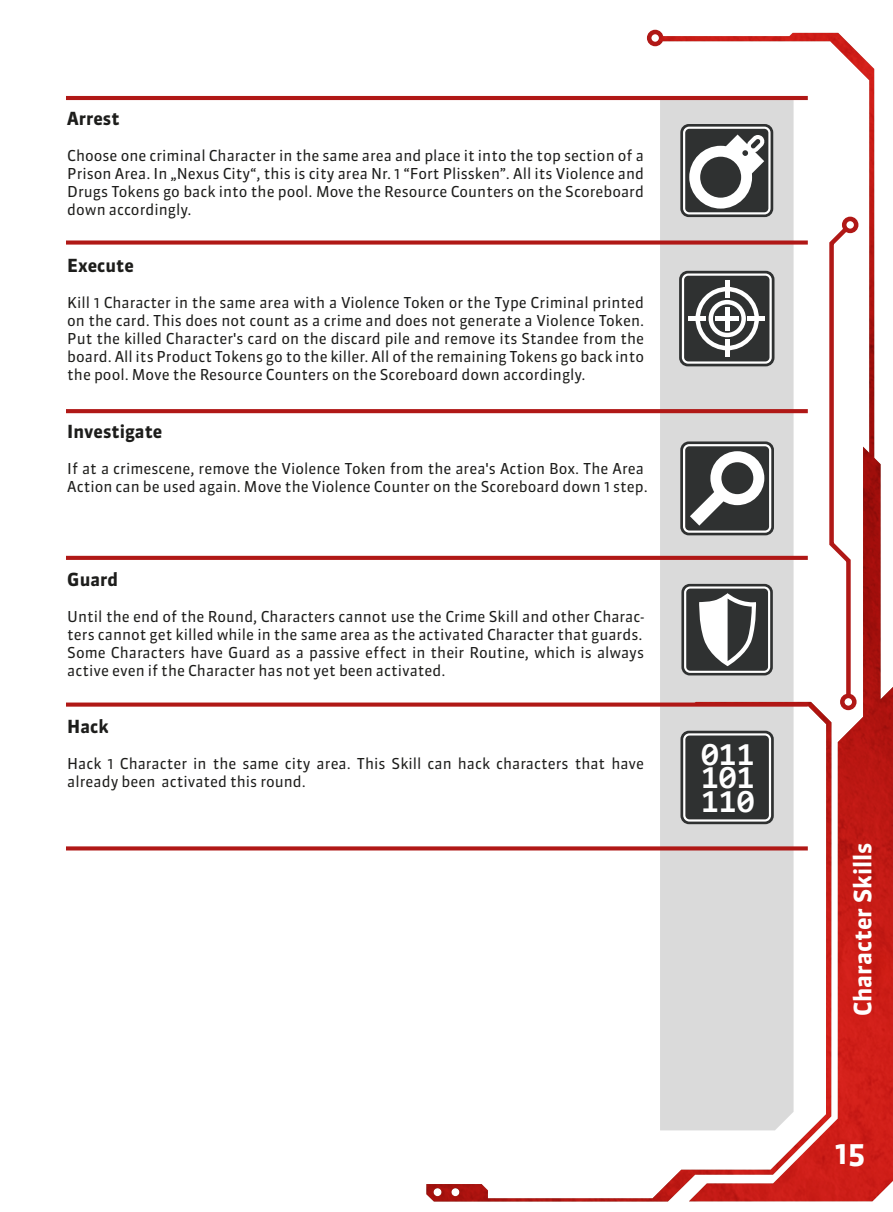
<style>
.page{position:relative;width:893px;height:1212px;background:#fff}
.page>*{position:absolute;margin:0;border:0;box-sizing:border-box;transform-origin:0 0}
.t1{font:700 32.4px/23.2px "Consolas";color:#fff;text-align:justify}
.t2{font:700 30px "Sanuk";color:#fff}
.t3{font:700 24px "Sanuk";color:#fff}
.t4{font:700 18px "Sanuk";color:#1d1d1b}
.t5{font:15px/18px "Sanuk";color:#1d1d1b;text-align:justify}
</style>
<div class="page">
<div style="left:647px;top:30px;width:16px;height:16px;border:4px solid #b01816;border-radius:50%"></div>
<img style="left:426px;top:33px;width:467px;height:1168px">
<hr style="left:66px;top:96px;width:742px;height:4px;background:#b01816">
<div style="left:66px;top:240px;width:742px;height:5px;background:#b01816"></div>
<svg style="left:66px;top:409px;width:742px;height:4px;background:#b11c1b"></svg>
<svg style="left:66px;top:556px;width:742px;height:4px;background:#b11c1a"></svg>
<div style="left:66px;top:702px;width:742px;height:5px;background:#b01816"></div>
<svg style="left:66px;top:846px;width:742px;height:4px;background:#b72e2c"></svg>
<div style="left:681px;top:584px;width:92px;height:91px;background:#2f3131;border-radius:8px"></div>
<div style="left:684px;top:586px;width:86px;height:87px;border:2px solid #fff;border-radius:5px"></div>
<svg style="left:699px;top:593px;width:58px;height:73px"></svg>
<div style="left:680px;top:731px;width:94px;height:93px;background:#2f3131;border-radius:8px"></div>
<div style="left:683px;top:733px;width:88px;height:88px;border:2px solid #fff;border-radius:5px"></div>
<div style="left:679px;top:271px;width:95px;height:95px;background:#2f3131;border-radius:9px"></div>
<div style="left:682px;top:273px;width:90px;height:91px;border:2px solid #fff;border-radius:5px"></div>
<svg style="left:695px;top:287px;width:64px;height:63px"></svg>
<div style="left:715px;top:316px;width:24px;height:5px;background:#fff"></div>
<div style="left:688px;top:316px;width:18px;height:5px;background:#fff"></div>
<div style="left:748px;top:316px;width:17px;height:5px;background:#fff"></div>
<hr style="left:725px;top:307px;width:4px;height:24px;background:#fff">
<hr style="left:725px;top:280px;width:4px;height:18px;background:#fff">
<hr style="left:725px;top:339px;width:4px;height:18px;background:#fff">
<div style="left:680px;top:441px;width:94px;height:94px;background:#2f3131;border-radius:9px"></div>
<div style="left:683px;top:444px;width:88px;height:89px;border:2px solid #fff;border-radius:5px"></div>
<svg style="left:690px;top:451px;width:74px;height:75px"></svg>
<div style="left:680px;top:124px;width:93px;height:93px;background:#2f3131;border-radius:8px"></div>
<div style="left:683px;top:127px;width:88px;height:87px;border:2px solid #fff;border-radius:5px"></div>
<svg style="left:689px;top:135px;width:76px;height:74px"></svg>
<p class="t4" style="left:67px;top:107px;width:54px">Arrest</p>
<p class="t5" style="left:67px;top:146px;width:578px">Choose one criminal Character in the same area and place it into the top section of a Prison Area. In „Nexus City“, this is city area Nr. 1 “Fort Plissken”. All its Violence and Drugs Tokens go back into the pool. Move the Resource Counters on the Scoreboard down accordingly.</p>
<p class="t4" style="left:67px;top:255px;width:68px">Execute</p>
<p class="t5" style="left:67px;top:294px;width:578px">Kill 1 Character in the same area with a Violence Token or the Type Criminal printed on the card. This does not count as a crime and does not generate a Violence Token.<br>Put the killed Character's card on the discard pile and remove its Standee from the board. All its Product Tokens go to the killer. All of the remaining Tokens go back into the pool. Move the Resource Counters on the Scoreboard down accordingly.</p>
<p class="t4" style="left:67px;top:420px;width:97px">Investigate</p>
<p class="t5" style="left:67px;top:459px;width:582px">If at a crimescene, remove the Violence Token from the area's Action Box. The Area<br>Action can be used again. Move the Violence Counter on the Scoreboard down 1 step.</p>
<p class="t4" style="left:67px;top:568px;width:52px">Guard</p>
<p class="t5" style="left:67px;top:607px;width:578px">Until the end of the Round, Characters cannot use the Crime Skill and other Charac&shy;ters cannot get killed while in the same area as the activated Character that guards.<br>Some Characters have Guard as a passive effect in their Routine, which is always active even if the Character has not yet been activated.</p>
<p class="t4" style="left:67px;top:715px;width:43px">Hack</p>
<p class="t5" style="left:67px;top:755px;width:578px">Hack 1 Character in the same city area. This Skill can hack characters that have already been activated this round.</p>
<h1 class="t1" style="left:701px;top:742px;width:55px">011<br>101<br>110</h1>
<h3 class="t3" style="left:848px;top:1016px;width:175px;rotate:-90deg">Character Skills</h3>
<h2 class="t2" style="left:834px;top:1135px;width:33px">15</h2>
</div>
